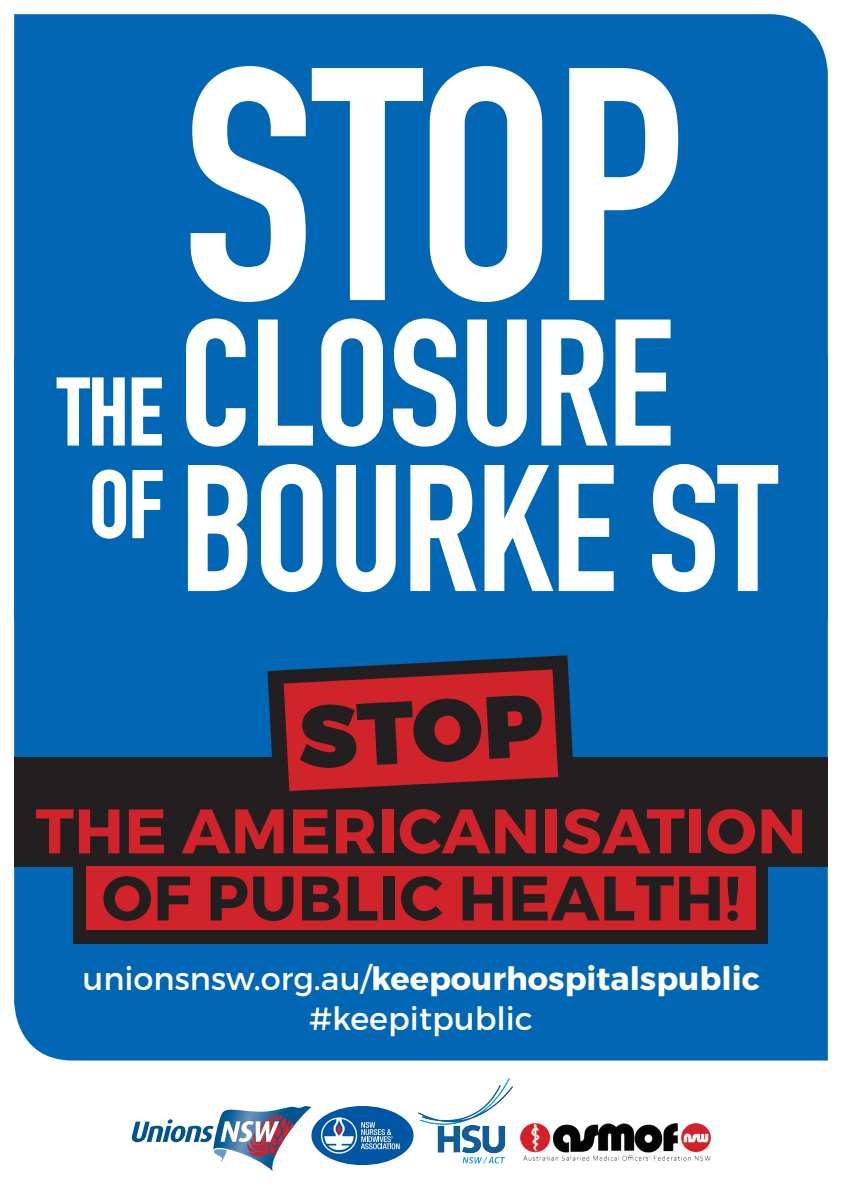
<style>
.page{position:relative;width:842px;height:1191px;background:#fff}
.page>*{position:absolute;margin:0;border:0;box-sizing:border-box;transform-origin:0 0}
.t1{font:323px "DIN Engschrift";color:#fff}
.t2{font:174.1px/145.4px "DIN Engschrift";color:#fff}
.t3{font:900 88.2px "Montserrat";color:#231f20}
.t4{font:700 62.8px "Montserrat";letter-spacing:.01em;color:#d1232a}
.t5{font:700 62.8px "Montserrat";letter-spacing:.01em;color:#231f20}
.t6{font:32px/40px "Montserrat";color:#fff;text-align:center}
.s1{font-size:92.8px}
.s2{font-weight:700}
</style>
<div class="page">
<div style="left:14px;top:621px;width:814px;height:439px;background:#0166b3"></div>
<div style="left:14px;top:14px;width:814px;height:607px;background:#0166b3"></div>
<div style="left:311px;top:1106px;width:103px;height:59px;background:#0155a5;border-radius:50%"></div>
<svg style="left:321px;top:1117px;width:36px;height:36px"></svg>
<svg style="left:322px;top:1119px;width:78px;height:33px"></svg>
<svg style="left:131px;top:1106px;width:180px;height:65px"></svg>
<img style="left:418px;top:1078px;width:94px;height:85px">
<img style="left:520px;top:1123px;width:191px;height:38px">
<div style="left:74px;top:861px;width:694px;height:82px;background:#231f20"></div>
<div style="left:14px;top:758px;width:814px;height:109px;background:#231f20"></div>
<svg style="left:267px;top:655px;width:307px;height:122px;background:#153a59"></svg>
<svg style="left:284px;top:669px;width:274px;height:122px;background:#b92228"></svg>
<div style="left:86px;top:865px;width:670px;height:64px;background:#d1232a"></div>
<svg style="left:190px;top:65px;width:353px;height:238px;background:#106fb7"></svg>
<svg style="left:568px;top:67px;width:111px;height:234px;background:#0d6db6"></svg>
<svg style="left:56px;top:376px;width:107px;height:70px;background:#3585c2"></svg>
<svg style="left:185px;top:317px;width:62px;height:130px;background:#1e77bb"></svg>
<svg style="left:257px;top:318px;width:57px;height:128px;background:#1a75ba"></svg>
<svg style="left:320px;top:317px;width:64px;height:130px;background:#2179bc"></svg>
<svg style="left:392px;top:317px;width:65px;height:130px;background:#1f78bc"></svg>
<svg style="left:466px;top:318px;width:62px;height:129px;background:#247bbd"></svg>
<svg style="left:540px;top:318px;width:69px;height:128px;background:#227abc"></svg>
<svg style="left:615px;top:318px;width:56px;height:128px;background:#247bbd"></svg>
<svg style="left:91px;top:468px;width:73px;height:72px;background:#3283c1"></svg>
<svg style="left:187px;top:464px;width:61px;height:128px;background:#267cbe"></svg>
<svg style="left:260px;top:463px;width:64px;height:130px;background:#2279bc"></svg>
<svg style="left:335px;top:464px;width:62px;height:129px;background:#247bbd"></svg>
<svg style="left:409px;top:464px;width:206px;height:128px;background:#2079bc"></svg>
<svg style="left:651px;top:463px;width:128px;height:130px;background:#1c76bb"></svg>
<h1 class="t1" style="left:183px;top:-4px;width:505px">STOP</h1>
<h2 class="t2" style="left:58px;top:312px;width:720px"><span class="s1">THE</span> CLOSURE<br><sup>OF</sup> BOURKE ST</h2>
<h3 class="t3" style="left:295px;top:682px;width:248px;rotate:-3deg">Stop</h3>
<h3 class="t4" style="left:36px;top:792px;width:772px">THE AMERICANISATION</h3>
<h3 class="t5" style="left:102px;top:859px;width:640px">OF PUBLIC HEALTH!</h3>
<p class="t6" style="left:82px;top:959px;width:679px">unionsnsw.org.au/<span class="s2">KEEPOURHOSPITALSPUBLIC </span>#keepitpublic</p>
</div>
